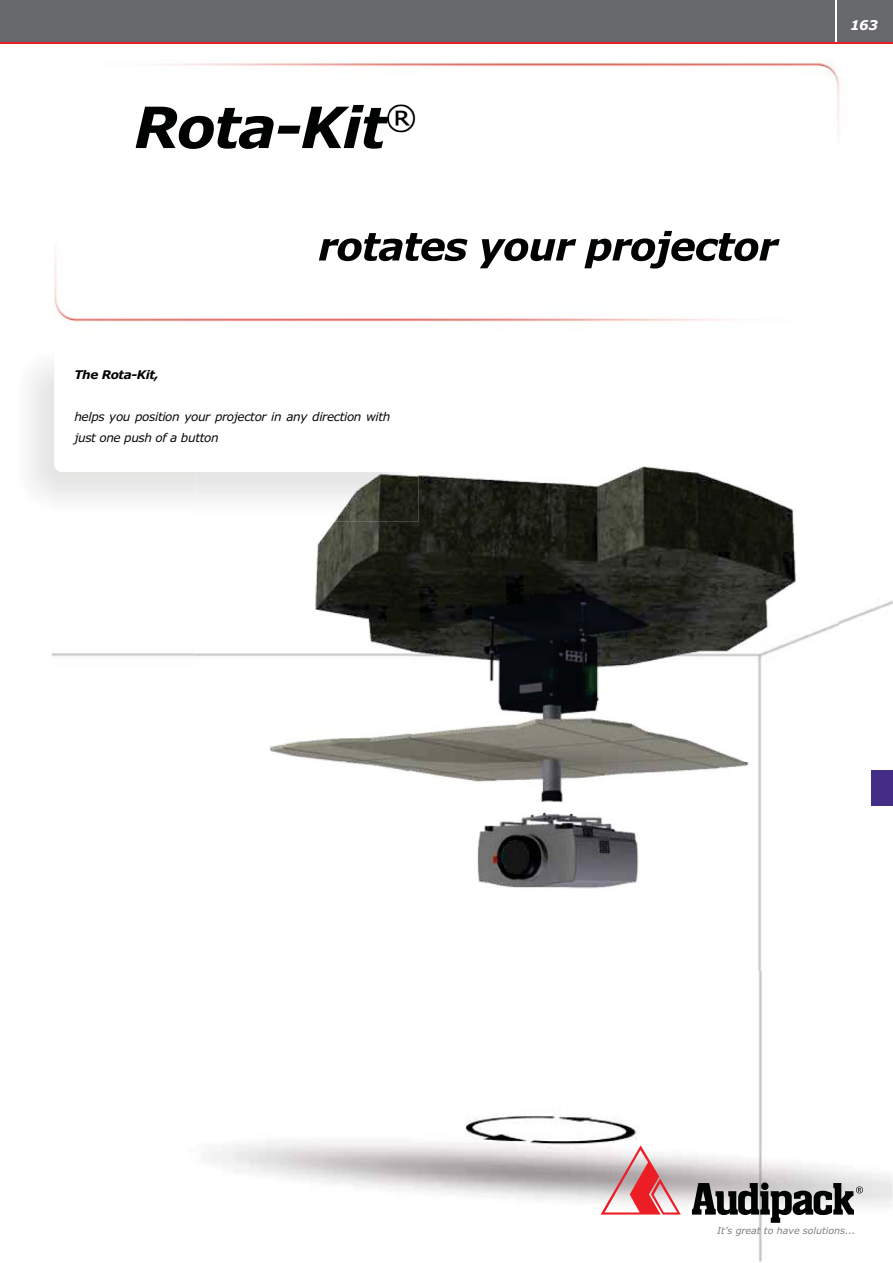
<style>
.page{position:relative;width:893px;height:1263px;background:#fff}
.page>*{position:absolute;margin:0;border:0;box-sizing:border-box;transform-origin:0 0}
.t1{font:33.15px "Verdana";color:#010202}
.t2{font:italic 700 13.5px "Verdana";color:#fff}
.t3{font:italic 12px/21px "Verdana";letter-spacing:-.03em;color:#030806}
.t4{font:italic 700 12px "Verdana";letter-spacing:-.03em;color:#010202}
.t5{font:italic 9.45px "Verdana";color:#7c7e81}
</style>
<div class="page">
<img style="left:52px;top:653px;width:841px;height:609px">
<img style="left:410px;top:466px;width:483px;height:505px">
<img style="left:195px;top:522px;width:215px;height:449px">
<img style="left:195px;top:466px;width:223px;height:56px">
<div style="left:54px;top:346px;width:357px;height:126px;background:#fff;border-radius:9px"></div>
<div style="left:871px;top:770px;width:22px;height:35px;background:#432d87"></div>
<div style="left:0;top:0;width:893px;height:43px;background:#67696b"></div>
<hr style="left:835px;top:0;width:2px;height:43px;background:#fff">
<svg style="left:600px;top:1145px;width:81px;height:70px"></svg>
<svg style="left:692px;top:1183px;width:171px;height:40px"></svg>
<img style="left:0;top:42px;width:885px;height:106px">
<img style="left:136px;top:105px;width:253px;height:44px">
<img style="left:387px;top:104px;width:28px;height:29px">
<img style="left:387px;top:105px;width:2px;height:28px">
<img style="left:54px;top:230px;width:679px;height:92px">
<img style="left:319px;top:231px;width:461px;height:38px">
<img style="left:319px;top:233px;width:147px;height:28px">
<hr style="left:0;top:43px;width:893px;height:1px;background:#eb1c24">
<p class="t4" style="left:74px;top:370px;width:86px">The Rota-Kit,</p>
<h1 class="t1" style="left:385px;top:104px;width:35px">®</h1>
<p class="t3" style="left:74px;top:407px;width:318px">helps you position your projector in any direction with just one push of a button</p>
<p class="t2" style="left:850px;top:17px;width:29px">163</p>
<p class="t5" style="left:717px;top:1227px;width:140px">It’s great to have solutions...</p>
</div>
